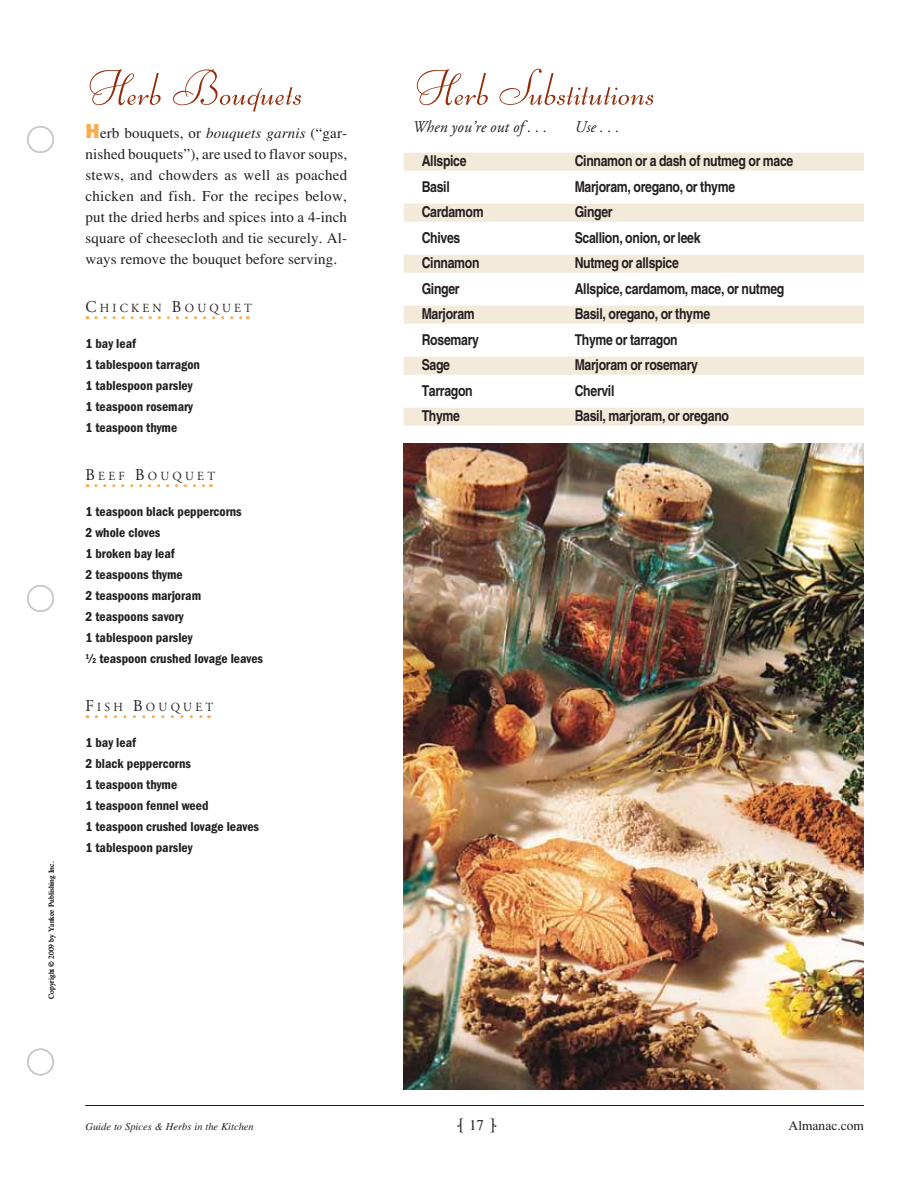
<style>
.page{position:relative;width:918px;height:1188px;background:#fff}
.page>*{position:absolute;margin:0;border:0;box-sizing:border-box;transform-origin:0 0}
.t1{font:300 51px "Bernhard Schoenschrift EF";letter-spacing:.005em;color:#952d09}
.t2{font:italic 16.5px "Adobe Garamond";letter-spacing:.01em;color:#231f20;scale:.95 1}
.t3{font:700 condensed 15px "Helvetica";letter-spacing:-.02em;color:#231f20}
.t4{font:15px/21px "Times";letter-spacing:.01em;color:#231f20;text-align:justify}
.t5{font:600 condensed 13.5px/21px "Franklin Gothic EF";color:#231f20}
.t6{font:13.5px "Times";color:#231f20}
.t7{font:12.3px "Adobe Garamond";letter-spacing:.28em;color:#231f20;scale:.95 1}
.t8{font:italic 10.5px "Times";color:#231f20}
.t9{font:7.5px "Times";color:#231f20}
.s1{font-family:"Franklin Gothic EF";font-weight:800;font-size:21px;color:#fbac4b}
.s2{font-style:italic}
.s3{font-size:16.5px}
.s4{font-size:7.5px}
</style>
<div class="page">
<div style="left:27px;top:126px;width:27px;height:27px;border:2px solid #c7c8ca;border-radius:50%"></div>
<div style="left:27px;top:585px;width:27px;height:27px;border:2px solid #c7c8ca;border-radius:50%"></div>
<div style="left:27px;top:1048px;width:27px;height:28px;border:2px solid #c7c8ca;border-radius:50%"></div>
<hr style="left:86px;top:1105px;width:778px;height:1px;background:#231f20">
<div style="left:404px;top:153px;width:460px;height:18px;background:#f3ead9"></div>
<div style="left:404px;top:204px;width:460px;height:18px;background:#f3ead9"></div>
<div style="left:404px;top:255px;width:460px;height:18px;background:#f3ead9"></div>
<div style="left:404px;top:306px;width:460px;height:18px;background:#f3ead9"></div>
<div style="left:404px;top:357px;width:460px;height:18px;background:#f3ead9"></div>
<div style="left:404px;top:408px;width:460px;height:18px;background:#f3ead9"></div>
<svg style="left:96px;top:316px;width:152px;height:3px"></svg>
<svg style="left:96px;top:484px;width:115px;height:3px"></svg>
<svg style="left:96px;top:715px;width:113px;height:3px"></svg>
<img style="left:404px;top:443px;width:460px;height:647px">
<p class="t9" style="left:47px;top:999px;width:139px;rotate:-90deg">Copyright © 2009 by Yankee Publishing Inc.</p>
<h1 class="t1" style="left:86px;top:60px;width:217px">Herb Bouquets</h1>
<p class="t4" style="left:85px;top:122px;width:263px"><span class="s1">H</span>erb bouquets, or <span class="s2">bouquets garnis</span> (“gar&shy;nished bouquets”), are used to flavor soups, stews, and chowders as well as poached chicken and fish. For the recipes below, put the dried herbs and spices into a 4-inch square of cheesecloth and tie securely. Al&shy;ways remove the bouquet before serving.</p>
<p class="t7" style="left:86px;top:301px;width:177px"><span class="s3">C</span>HICKEN <span class="s3">B</span>OUQUET</p>
<p class="t5" style="left:86px;top:333px;width:116px">1 bay leaf<br>1 tablespoon tarragon<br>1 tablespoon parsley<br>1 teaspoon rosemary<br>1 teaspoon thyme</p>
<p class="t7" style="left:86px;top:469px;width:138px"><span class="s3">B</span>EEF <span class="s3">B</span>OUQUET</p>
<p class="t5" style="left:86px;top:501px;width:179px">1 teaspoon black peppercorns<br>2 whole cloves<br>1 broken bay leaf<br>2 teaspoons thyme<br>2 teaspoons marjoram<br>2 teaspoons savory<br>1 tablespoon parsley<br><sup>1</sup>⁄<span class="s4">2</span> teaspoon crushed lovage leaves</p>
<p class="t7" style="left:86px;top:700px;width:136px"><span class="s3">F</span> ISH <span class="s3">B</span>OUQUET</p>
<p class="t5" style="left:86px;top:732px;width:175px">1 bay leaf<br>2 black peppercorns<br>1 teaspoon thyme<br>1 teaspoon fennel weed<br>1 teaspoon crushed lovage leaves<br>1 tablespoon parsley</p>
<h1 class="t1" style="left:413px;top:60px;width:243px">Herb Substitutions</h1>
<p class="t2" style="left:413px;top:118px;width:143px">When you’re out of . . .</p>
<p class="t2" style="left:575px;top:118px;width:49px">Use . . .</p>
<p class="t3" style="left:422px;top:152px;width:46px">Allspice</p>
<p class="t3" style="left:575px;top:152px;width:220px">Cinnamon or a dash of nutmeg or mace</p>
<p class="t3" style="left:422px;top:177px;width:30px">Basil</p>
<p class="t3" style="left:575px;top:177px;width:162px">Marjoram, oregano, or thyme</p>
<p class="t3" style="left:422px;top:203px;width:64px">Cardamom</p>
<p class="t3" style="left:575px;top:203px;width:40px">Ginger</p>
<p class="t3" style="left:422px;top:228px;width:40px">Chives</p>
<p class="t3" style="left:575px;top:228px;width:127px">Scallion, onion, or leek</p>
<p class="t3" style="left:422px;top:254px;width:59px">Cinnamon</p>
<p class="t3" style="left:575px;top:254px;width:106px">Nutmeg or allspice</p>
<p class="t3" style="left:422px;top:279px;width:40px">Ginger</p>
<p class="t3" style="left:575px;top:279px;width:211px">Allspice, cardamom, mace, or nutmeg</p>
<p class="t3" style="left:422px;top:305px;width:55px">Marjoram</p>
<p class="t3" style="left:575px;top:305px;width:137px">Basil, oregano, or thyme</p>
<p class="t3" style="left:422px;top:330px;width:59px">Rosemary</p>
<p class="t3" style="left:575px;top:330px;width:105px">Thyme or tarragon</p>
<p class="t3" style="left:422px;top:356px;width:30px">Sage</p>
<p class="t3" style="left:575px;top:356px;width:125px">Marjoram or rosemary</p>
<p class="t3" style="left:422px;top:381px;width:53px">Tarragon</p>
<p class="t3" style="left:575px;top:381px;width:41px">Chervil</p>
<p class="t3" style="left:422px;top:407px;width:40px">Thyme</p>
<p class="t3" style="left:575px;top:407px;width:156px">Basil, marjoram, or oregano</p>
<p class="t8" style="left:86px;top:1121px;width:170px">Guide to Spices &amp; Herbs in the Kitchen</p>
<p class="t4" style="left:469px;top:1114px;width:16px">17</p>
<p class="t6" style="left:789px;top:1118px;width:77px">Almanac.com</p>
</div>
